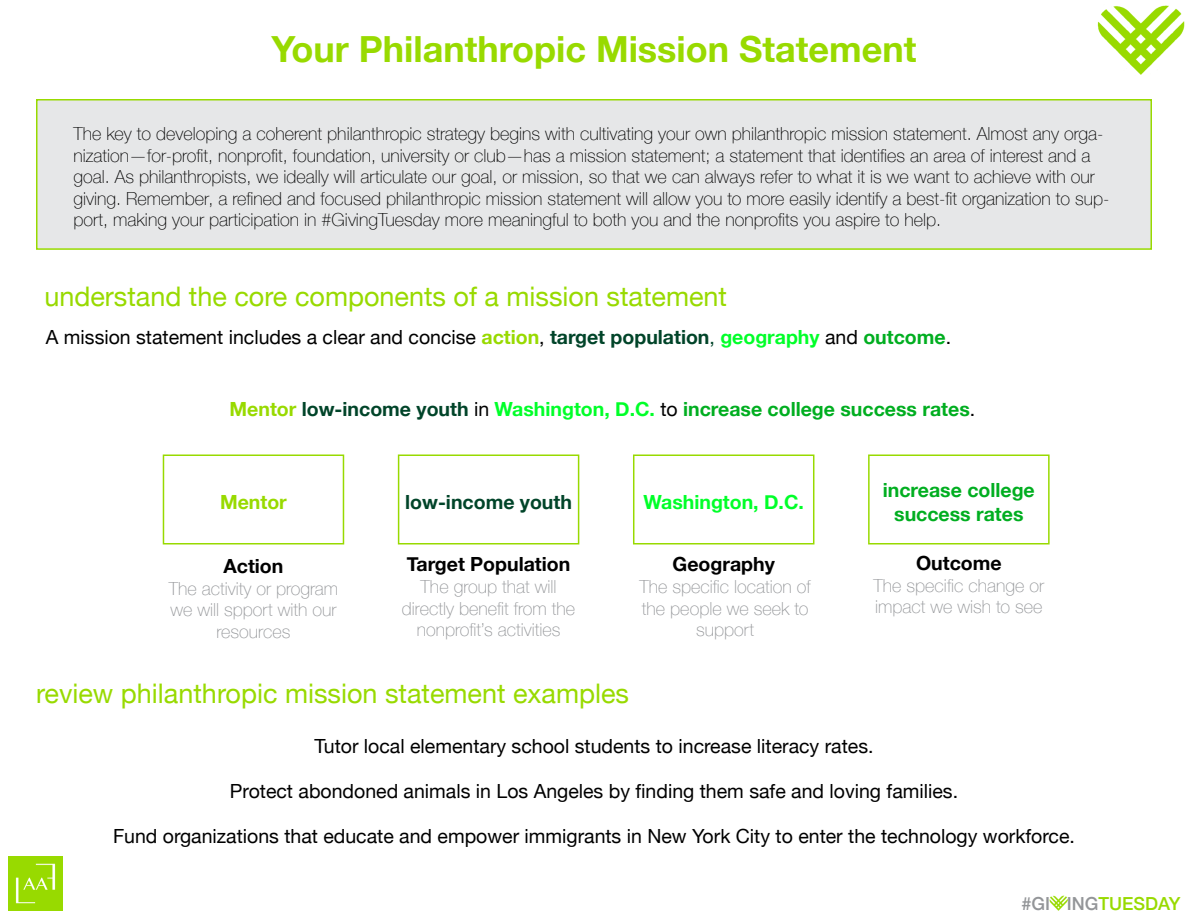
<style>
.page{position:relative;width:1188px;height:918px;background:#fff}
.page>*{position:absolute;margin:0;border:0;box-sizing:border-box;transform-origin:0 0}
.t1{font:700 36px "Helvetica Neue";color:#98da00}
.t2{font:27px "Helvetica Neue";color:#98da00}
.t3{font:19.5px "Helvetica Neue";color:#000}
.t4{font:700 19.5px/23.4px "Helvetica Neue";color:#00ae20;text-align:center}
.t5{font:700 19.5px "Helvetica Neue";color:#000}
.t6{font:700 19.5px "Helvetica Neue";color:#004429}
.t7{font:700 19.5px "Helvetica Neue";color:#00ff29}
.t8{font:700 19.5px "Helvetica Neue";color:#98da00}
.t9{font:100 18px/21.6px "Helvetica Neue";color:#000}
.t10{font:100 18px/21.6px "Helvetica Neue";color:#939598;text-align:center}
.t11{font:500 18px "Helvetica Neue";color:#98da00}
.s1{font-weight:700;color:#98da00}
.s2{font-weight:700;color:#004429}
.s3{color:#004429}
.s4{font-weight:700;color:#00ff29}
.s5{font-weight:700;color:#00ae20}
.s6{color:#98da00}
.s7{font-weight:400;color:#000}
.s8{color:#00ff29}
.s9{color:#939598}
</style>
<div class="page">
<img style="left:1097px;top:5px;width:88px;height:70px">
<img style="left:9px;top:857px;width:54px;height:54px">
<div style="left:37px;top:100px;width:1114px;height:149px;background:#e6e7e8"></div>
<div style="left:36px;top:99px;width:1116px;height:151px;border:2px solid #98da00"></div>
<img style="left:1049px;top:896px;width:19px;height:15px">
<div style="left:163px;top:454px;width:181px;height:90px;border:2px solid #98da00"></div>
<div style="left:398px;top:454px;width:181px;height:90px;border:2px solid #98da00"></div>
<div style="left:868px;top:454px;width:182px;height:90px;border:2px solid #98da00"></div>
<div style="left:633px;top:454px;width:181px;height:90px;border:2px solid #98da00"></div>
<h1 class="t1" style="left:271px;top:21px;width:647px">Your Philanthropic Mission Statement</h1>
<p class="t9" style="left:74px;top:122px;width:1037px">The key to developing a coherent philanthropic strategy begins with cultivating your own philanthropic mission statement. Almost any orga&shy;nization—for-profit, nonprofit, foundation, university or club—has a mission statement; a statement that identifies an area of interest and a goal. As philanthropists, we ideally will articulate our goal, or mission, so that we can always refer to what it is we want to achieve with our giving. Remember, a refined and focused philanthropic mission statement will allow you to more easily identify a best-fit organization to sup&shy;port, making your participation in #GivingTuesday more meaningful to both you and the nonprofits you aspire to help.</p>
<h2 class="t2" style="left:44px;top:277px;width:684px">understand the core components of a mission statement</h2>
<p class="t3" style="left:46px;top:323px;width:907px">A mission statement includes a clear and concise <span class="s1">action</span>, <span class="s2">target population</span><span class="s3">,</span> <span class="s4">geography</span> and <span class="s5">outcome</span>.</p>
<p class="t4" style="left:230px;top:397px;width:747px"><span class="s6">Mentor</span> <span class="s3">low-income youth</span> <span class="s7">in</span> <span class="s8">Washington, D.C.</span> <span class="s7">to</span> increase college success rates<span class="s7">.</span></p>
<p class="t8" style="left:220px;top:487px;width:68px">Mentor</p>
<p class="t6" style="left:405px;top:487px;width:168px">low-income youth</p>
<p class="t5" style="left:224px;top:551px;width:61px">Action</p>
<p class="t5" style="left:407px;top:549px;width:165px">Target Population</p>
<p class="t10" style="left:169px;top:577px;width:171px">The activity or program we will spport with our resources</p>
<p class="t10" style="left:402px;top:575px;width:175px">The group that will directly benefit from the nonprofit’s activities</p>
<p class="t4" style="left:883px;top:479px;width:153px">increase college success rates</p>
<p class="t5" style="left:916px;top:548px;width:87px">Outcome</p>
<p class="t7" style="left:644px;top:487px;width:162px">Washington, D.C.</p>
<p class="t5" style="left:673px;top:549px;width:104px">Geography</p>
<p class="t10" style="left:639px;top:575px;width:173px">The specific location of the people we seek to support</p>
<p class="t10" style="left:874px;top:574px;width:172px;text-align:left">The specific change or impact we wish to see</p>
<h2 class="t2" style="left:36px;top:674px;width:595px">review philanthropic mission statement examples</h2>
<p class="t3" style="left:314px;top:732px;width:561px">Tutor local elementary school students to increase literacy rates.</p>
<p class="t3" style="left:230px;top:777px;width:730px">Protect abondoned animals in Los Angeles by finding them safe and loving families.</p>
<p class="t3" style="left:113px;top:822px;width:963px">Fund organizations that educate and empower immigrants in New York City to enter the technology workforce.</p>
<p class="t11" style="left:1022px;top:889px;width:161px"><span class="s9">#GI ING</span>TUESDAY</p>
</div>
